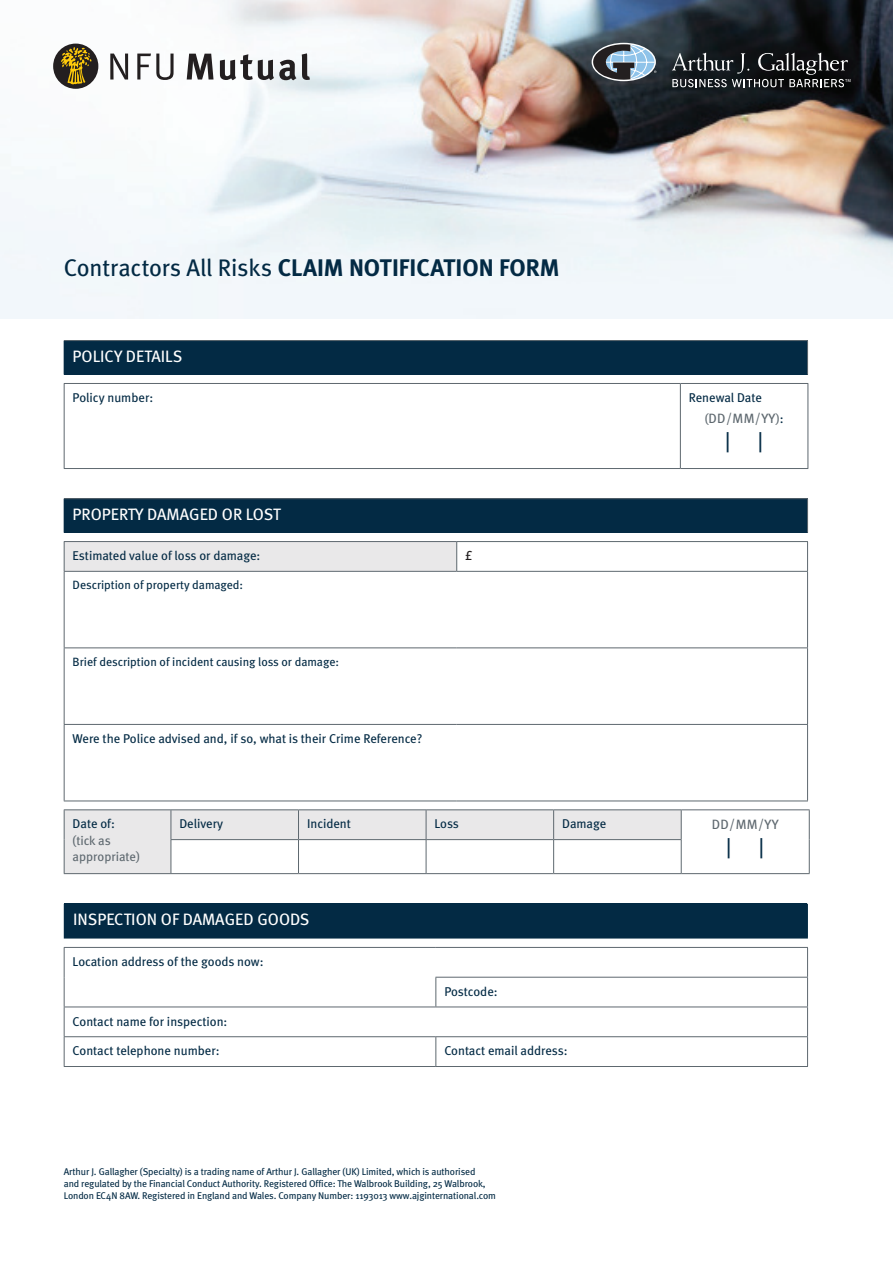
<style>
.page{position:relative;width:893px;height:1263px;background:#fff}
.page>*{position:absolute;margin:0;border:0;box-sizing:border-box;transform-origin:0 0}
.t1{font:700 24px "Meta";color:#032a44}
.t2{font:21px "Meta";color:#032a44}
.t3{font:16.5px "Meta";color:#fff}
.t4{font:13.5px "Meta";letter-spacing:.03em;color:#5e686f}
.t5{font:12.75px "Meta";color:#032a44}
.t6{font:12.75px/16.5px "Meta";color:#5e686f}
.t7{font:12.75px "Meta";color:#231f20}
.t8{font:12px "Meta";color:#032a44}
.t9{font:9.75px/12px "Meta";letter-spacing:-.01em;color:#032a44}
.s1{font-weight:400}
.s2{font-size:12.75px}
.s3{font-size:12.75px;color:#032a44}
</style>
<div class="page">
<img style="left:0;top:0;width:893px;height:319px">
<svg style="left:672px;top:53px;width:178px;height:34px;background:#3c3e40"></svg>
<svg style="left:593px;top:44px;width:63px;height:47px;background:#5d6a76"></svg>
<div style="left:53px;top:44px;width:45px;height:45px;background:#231f20;border-radius:50%"></div>
<svg style="left:110px;top:54px;width:18px;height:26px"></svg>
<svg style="left:137px;top:54px;width:37px;height:26px"></svg>
<svg style="left:187px;top:54px;width:27px;height:26px"></svg>
<svg style="left:220px;top:54px;width:76px;height:26px"></svg>
<svg style="left:302px;top:53px;width:8px;height:27px"></svg>
<svg style="left:61px;top:47px;width:31px;height:38px"></svg>
<div style="left:64px;top:341px;width:743px;height:34px;background:#032a44"></div>
<hr style="left:64px;top:340px;width:744px;height:1px;background:#5e686f">
<hr style="left:807px;top:341px;width:1px;height:34px;background:#5e686f">
<hr style="left:680px;top:384px;width:1px;height:84px;background:#5e686f">
<hr style="left:64px;top:383px;width:616px;height:1px;background:#5e686f">
<hr style="left:64px;top:384px;width:1px;height:84px;background:#5e686f">
<hr style="left:680px;top:383px;width:128px;height:1px;background:#5e686f">
<hr style="left:64px;top:468px;width:616px;height:1px;background:#5e686f">
<hr style="left:680px;top:468px;width:128px;height:1px;background:#5e686f">
<hr style="left:807px;top:384px;width:1px;height:84px;background:#5e686f">
<div style="left:64px;top:499px;width:743px;height:34px;background:#032a44"></div>
<hr style="left:64px;top:498px;width:744px;height:1px;background:#5e686f">
<hr style="left:807px;top:499px;width:1px;height:34px;background:#5e686f">
<div style="left:64px;top:542px;width:393px;height:29px;background:#e9e8e9"></div>
<svg style="left:456px;top:542px;width:1px;height:29px"></svg>
<hr style="left:64px;top:541px;width:393px;height:1px;background:#5e686f">
<svg style="left:64px;top:542px;width:1px;height:29px"></svg>
<hr style="left:457px;top:541px;width:351px;height:1px;background:#5e686f">
<hr style="left:64px;top:571px;width:393px;height:1px;background:#5e686f">
<hr style="left:64px;top:572px;width:1px;height:75px;background:#5e686f">
<hr style="left:457px;top:571px;width:351px;height:1px;background:#5e686f">
<hr style="left:64px;top:647px;width:393px;height:1px;background:#5e686f">
<hr style="left:64px;top:648px;width:1px;height:76px;background:#5e686f">
<hr style="left:457px;top:647px;width:351px;height:1px;background:#5e686f">
<hr style="left:64px;top:724px;width:393px;height:1px;background:#5e686f">
<hr style="left:64px;top:725px;width:1px;height:75px;background:#5e686f">
<hr style="left:457px;top:724px;width:351px;height:1px;background:#5e686f">
<hr style="left:64px;top:800px;width:393px;height:1px;background:#5e686f">
<hr style="left:457px;top:800px;width:351px;height:1px;background:#5e686f">
<svg style="left:807px;top:542px;width:1px;height:29px"></svg>
<hr style="left:807px;top:572px;width:1px;height:75px;background:#5e686f">
<hr style="left:807px;top:648px;width:1px;height:76px;background:#5e686f">
<hr style="left:807px;top:725px;width:1px;height:75px;background:#5e686f">
<hr style="left:64px;top:809px;width:107px;height:1px;background:#5e686f">
<hr style="left:171px;top:809px;width:127px;height:1px;background:#5e686f">
<hr style="left:298px;top:809px;width:128px;height:1px;background:#5e686f">
<hr style="left:426px;top:809px;width:128px;height:1px;background:#5e686f">
<hr style="left:554px;top:809px;width:127px;height:1px;background:#5e686f">
<hr style="left:681px;top:809px;width:129px;height:1px;background:#5e686f">
<svg style="left:64px;top:810px;width:618px;height:63px"></svg>
<hr style="left:809px;top:810px;width:1px;height:30px;background:#5e686f">
<hr style="left:64px;top:840px;width:1px;height:33px;background:#5e686f">
<hr style="left:171px;top:839px;width:127px;height:1px;background:#5e686f">
<hr style="left:171px;top:840px;width:1px;height:33px;background:#5e686f">
<hr style="left:298px;top:839px;width:128px;height:1px;background:#5e686f">
<hr style="left:298px;top:840px;width:1px;height:33px;background:#5e686f">
<hr style="left:426px;top:839px;width:128px;height:1px;background:#5e686f">
<hr style="left:426px;top:840px;width:1px;height:33px;background:#5e686f">
<hr style="left:554px;top:839px;width:128px;height:1px;background:#5e686f">
<hr style="left:553px;top:840px;width:1px;height:33px;background:#5e686f">
<hr style="left:681px;top:840px;width:1px;height:33px;background:#5e686f">
<hr style="left:809px;top:840px;width:1px;height:33px;background:#5e686f">
<hr style="left:64px;top:873px;width:107px;height:1px;background:#5e686f">
<hr style="left:171px;top:873px;width:127px;height:1px;background:#5e686f">
<hr style="left:298px;top:873px;width:128px;height:1px;background:#5e686f">
<hr style="left:426px;top:873px;width:128px;height:1px;background:#5e686f">
<hr style="left:554px;top:873px;width:127px;height:1px;background:#5e686f">
<hr style="left:681px;top:873px;width:129px;height:1px;background:#5e686f">
<div style="left:65px;top:904px;width:742px;height:34px;background:#032a44"></div>
<hr style="left:64px;top:904px;width:1px;height:33px;background:#032a44">
<hr style="left:806px;top:904px;width:2px;height:33px;background:#032a44">
<hr style="left:64px;top:937px;width:744px;height:1px;background:#032a44">
<hr style="left:64px;top:947px;width:372px;height:1px;background:#5e686f">
<hr style="left:436px;top:947px;width:372px;height:1px;background:#5e686f">
<hr style="left:435px;top:977px;width:373px;height:1px;background:#5e686f">
<svg style="left:435px;top:977px;width:1px;height:29px"></svg>
<hr style="left:64px;top:1006px;width:372px;height:1px;background:#5e686f">
<hr style="left:436px;top:1006px;width:372px;height:1px;background:#5e686f">
<hr style="left:64px;top:1036px;width:372px;height:1px;background:#5e686f">
<svg style="left:64px;top:948px;width:1px;height:118px"></svg>
<hr style="left:436px;top:1036px;width:372px;height:1px;background:#5e686f">
<svg style="left:435px;top:1037px;width:1px;height:29px"></svg>
<svg style="left:807px;top:948px;width:1px;height:118px"></svg>
<hr style="left:64px;top:1066px;width:372px;height:1px;background:#5e686f">
<hr style="left:436px;top:1066px;width:372px;height:1px;background:#5e686f">
<h1 class="t1" style="left:64px;top:254px;width:497px"><span class="s1">Contractors All Risks</span> CLAIM NOTIFICATION FORM</h1>
<h3 class="t3" style="left:73px;top:347px;width:111px">POLICY DETAILS</h3>
<h3 class="t5" style="left:73px;top:390px;width:82px">Policy number:</h3>
<h3 class="t5" style="left:689px;top:390px;width:75px">Renewal Date</h3>
<h3 class="t4" style="left:705px;top:410px;width:80px"><span class="s2">(</span>DD/MM/YY<span class="s2">)</span><span class="s3">:</span></h3>
<h2 class="t2" style="left:725px;top:429px;width:7px">|</h2>
<h2 class="t2" style="left:758px;top:429px;width:7px">|</h2>
<h3 class="t3" style="left:73px;top:505px;width:210px">PROPERTY DAMAGED OR LOST</h3>
<h3 class="t5" style="left:73px;top:548px;width:189px">Estimated value of loss or damage:</h3>
<h3 class="t7" style="left:465px;top:548px;width:9px">£</h3>
<p class="t8" style="left:73px;top:578px;width:172px">Description of property damaged:</p>
<p class="t8" style="left:73px;top:655px;width:268px">Brief description of incident causing loss or damage:</p>
<h3 class="t5" style="left:73px;top:731px;width:351px">Were the Police advised and, if so, what is their Crime Reference?</h3>
<h3 class="t5" style="left:73px;top:816px;width:44px">Date of:</h3>
<h3 class="t6" style="left:73px;top:832px;width:69px">(tick as appropriate)</h3>
<h3 class="t5" style="left:179px;top:816px;width:45px">Delivery</h3>
<h3 class="t5" style="left:307px;top:816px;width:45px">Incident</h3>
<h3 class="t5" style="left:435px;top:816px;width:26px">Loss</h3>
<h3 class="t5" style="left:562px;top:816px;width:46px">Damage</h3>
<h3 class="t4" style="left:712px;top:816px;width:68px">DD/MM/YY</h3>
<h2 class="t2" style="left:726px;top:835px;width:7px">|</h2>
<h2 class="t2" style="left:759px;top:835px;width:7px">|</h2>
<h3 class="t3" style="left:73px;top:910px;width:238px">INSPECTION OF DAMAGED GOODS</h3>
<h3 class="t5" style="left:73px;top:954px;width:192px">Location address of the goods now:</h3>
<h3 class="t5" style="left:444px;top:984px;width:55px">Postcode:</h3>
<h3 class="t5" style="left:73px;top:1013px;width:156px">Contact name for inspection:</h3>
<h3 class="t5" style="left:73px;top:1043px;width:148px">Contact telephone number:</h3>
<h3 class="t5" style="left:444px;top:1043px;width:125px">Contact email address:</h3>
<p class="t9" style="left:64px;top:1166px;width:434px">Arthur J. Gallagher (Specialty) is a trading name of Arthur J. Gallagher (UK) Limited, which is authorised<br>and regulated by the Financial Conduct Authority. Registered Office: The Walbrook Building, 25 Walbrook,<br>London EC4N 8AW. Registered in England and Wales. Company Number: 1193013 www.ajginternational.com</p>
</div>
